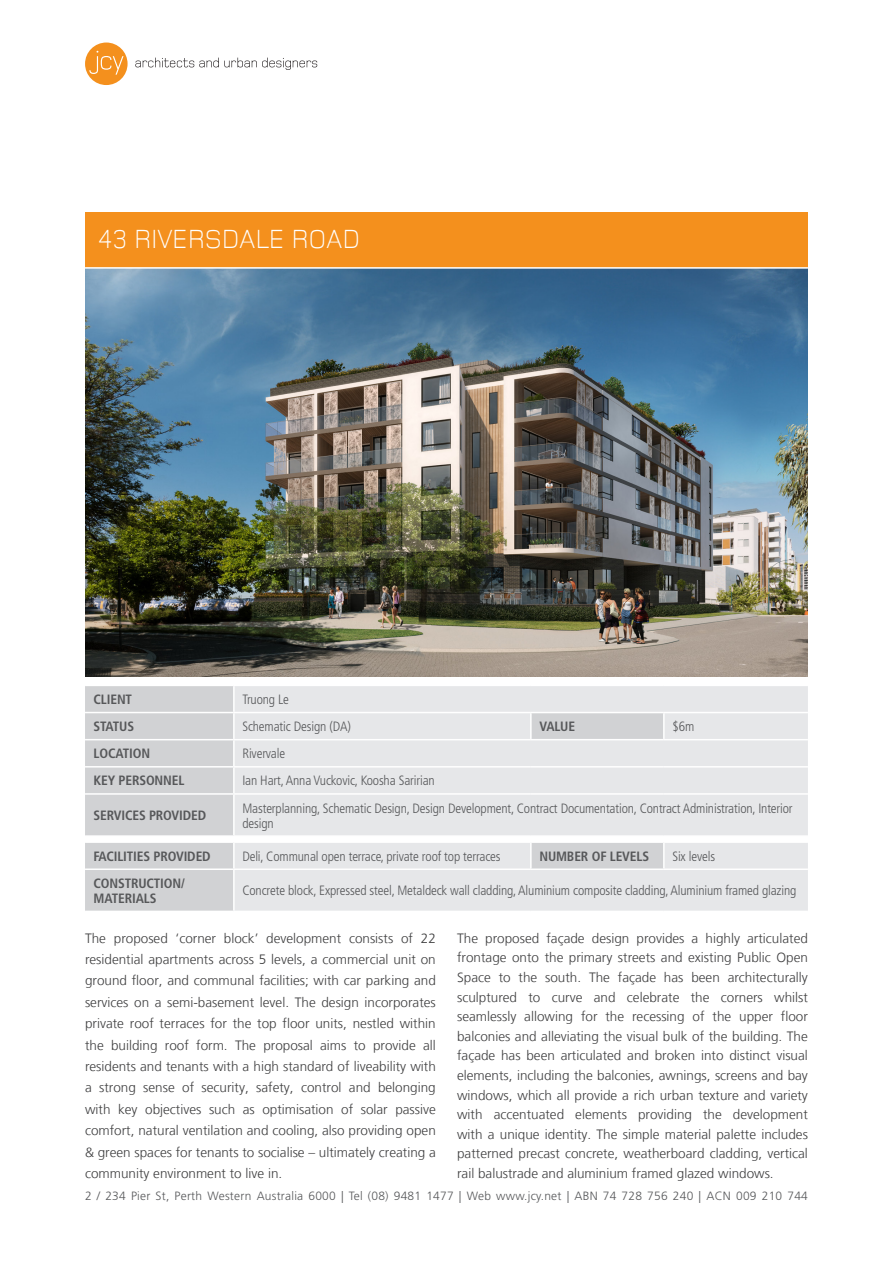
<style>
.page{position:relative;width:893px;height:1263px;background:#fff}
.page>*{position:absolute;margin:0;border:0;box-sizing:border-box;transform-origin:0 0}
.Body_Text{font:300 27px "Foundry Monoline";letter-spacing:-.01em;color:#fff}
.Project_Profile_Text{font:300 13.5px/19.6px "Frutiger";color:#3e3e3f;text-align:justify}
.Project_Details{font:300 condensed 13.5px/15px "Frutiger LT Std";letter-spacing:-.01em;color:#57585a}
.Project_Details-2{font:700 condensed 13.5px/15px "Frutiger LT Std";letter-spacing:-.01em;color:#57585a}
.Project_Details-3{font:300 12px "Frutiger LT Std";letter-spacing:.02em;color:#57585a}
</style>
<div class="page">
<div style="left:85px;top:686px;width:148px;height:225px;background:#d1d2d4"></div>
<div style="left:235px;top:686px;width:573px;height:225px;background:#e6e7e9"></div>
<hr style="left:85px;top:712px;width:149px;height:1px;background:#fff">
<hr style="left:531px;top:712px;width:133px;height:1px;background:#fff">
<hr style="left:85px;top:739px;width:149px;height:1px;background:#fff">
<hr style="left:85px;top:766px;width:149px;height:1px;background:#fff">
<hr style="left:85px;top:835px;width:149px;height:2px;background:#fff">
<hr style="left:234px;top:835px;width:297px;height:2px;background:#fff">
<svg style="left:85px;top:837px;width:723px;height:4px"></svg>
<hr style="left:531px;top:835px;width:133px;height:2px;background:#fff">
<hr style="left:664px;top:835px;width:144px;height:2px;background:#fff">
<hr style="left:531px;top:739px;width:133px;height:1px;background:#fff">
<hr style="left:664px;top:739px;width:144px;height:1px;background:#fff">
<hr style="left:234px;top:766px;width:297px;height:1px;background:#fff">
<hr style="left:531px;top:766px;width:133px;height:1px;background:#fff">
<hr style="left:664px;top:766px;width:144px;height:1px;background:#fff">
<hr style="left:234px;top:793px;width:297px;height:2px;background:#fff">
<hr style="left:531px;top:793px;width:133px;height:2px;background:#fff">
<hr style="left:664px;top:793px;width:144px;height:2px;background:#fff">
<hr style="left:85px;top:793px;width:149px;height:2px;background:#fff">
<hr style="left:85px;top:841px;width:149px;height:2px;background:#fff">
<hr style="left:531px;top:841px;width:133px;height:2px;background:#fff">
<hr style="left:85px;top:868px;width:149px;height:2px;background:#fff">
<hr style="left:234px;top:712px;width:297px;height:1px;background:#fff">
<hr style="left:664px;top:712px;width:144px;height:1px;background:#fff">
<hr style="left:234px;top:739px;width:297px;height:1px;background:#fff">
<hr style="left:234px;top:841px;width:297px;height:2px;background:#fff">
<hr style="left:664px;top:841px;width:144px;height:2px;background:#fff">
<hr style="left:663px;top:843px;width:2px;height:25px;background:#fff">
<hr style="left:234px;top:868px;width:297px;height:2px;background:#fff">
<hr style="left:531px;top:868px;width:133px;height:2px;background:#fff">
<hr style="left:664px;top:868px;width:144px;height:2px;background:#fff">
<hr style="left:530px;top:713px;width:2px;height:26px;background:#fff">
<hr style="left:663px;top:713px;width:2px;height:26px;background:#fff">
<hr style="left:530px;top:843px;width:2px;height:25px;background:#fff">
<img style="left:85px;top:269px;width:723px;height:407px">
<div style="left:85px;top:213px;width:723px;height:55px;background:#f4901d"></div>
<hr style="left:85px;top:267px;width:723px;height:2px;background:#fff">
<svg style="left:135px;top:58px;width:182px;height:12px"></svg>
<svg style="left:85px;top:43px;width:43px;height:42px"></svg>
<p class="Body_Text" style="left:98px;top:225px;width:264px">43 RIVERSDALE ROAD</p>
<p class="Project_Details-2" style="left:94px;top:692px;width:40px">CLIENT</p>
<p class="Project_Details" style="left:242px;top:692px;width:48px">Truong Le</p>
<p class="Project_Details-2" style="left:94px;top:719px;width:42px">STATUS</p>
<p class="Project_Details" style="left:242px;top:719px;width:110px">Schematic Design (DA)</p>
<p class="Project_Details-2" style="left:539px;top:719px;width:37px">VALUE</p>
<p class="Project_Details" style="left:672px;top:719px;width:23px">$6m</p>
<p class="Project_Details-2" style="left:94px;top:746px;width:58px">LOCATION</p>
<p class="Project_Details" style="left:242px;top:746px;width:44px">Rivervale</p>
<p class="Project_Details-2" style="left:94px;top:773px;width:92px">KEY PERSONNEL</p>
<p class="Project_Details" style="left:242px;top:773px;width:194px">Ian Hart, Anna Vuckovic, Koosha Saririan</p>
<p class="Project_Details-2" style="left:94px;top:808px;width:114px">SERVICES PROVIDED</p>
<p class="Project_Details" style="left:242px;top:801px;width:552px">Masterplanning, Schematic Design, Design Development, Contract Documentation, Contract Administration, Interior design</p>
<p class="Project_Details-2" style="left:94px;top:848px;width:119px">FACILITIES PROVIDED</p>
<p class="Project_Details" style="left:242px;top:849px;width:260px">Deli, Communal open terrace, private roof top terraces</p>
<p class="Project_Details-2" style="left:539px;top:848px;width:111px">NUMBER OF LEVELS</p>
<p class="Project_Details" style="left:672px;top:849px;width:44px">Six levels</p>
<p class="Project_Details-2" style="left:94px;top:876px;width:93px">CONSTRUCTION/<br>MATERIALS</p>
<p class="Project_Details" style="left:242px;top:883px;width:556px">Concrete block, Expressed steel, Metaldeck wall cladding, Aluminium composite cladding, Aluminium framed glazing</p>
<p class="Project_Profile_Text" style="left:85px;top:927px;width:352px;line-height:21.5px">The proposed ‘corner block’ development consists of 22 residential apartments across 5 levels, a commercial unit on ground floor, and communal facilities; with car parking and services on a semi-basement level. The design incorporates private roof terraces for the top floor units, nestled within the building roof form. The proposal aims to provide all residents and tenants with a high standard of liveability with a strong sense of security, safety, control and belonging with key objectives such as optimisation of solar passive comfort, natural ventilation and cooling, also providing open &amp; green spaces for tenants to socialise – ultimately creating a community environment to live in.</p>
<p class="Project_Profile_Text" style="left:457px;top:928px;width:352px">The proposed façade design provides a highly articulated frontage onto the primary streets and existing Public Open Space to the south. The façade has been architecturally sculptured to curve and celebrate the corners whilst seamlessly allowing for the recessing of the upper floor balconies and alleviating the visual bulk of the building. The façade has been articulated and broken into distinct visual elements, including the balconies, awnings, screens and bay windows, which all provide a rich urban texture and variety with accentuated elements providing the development with a unique identity. The simple material palette includes patterned precast concrete, weatherboard cladding, vertical rail balustrade and aluminium framed glazed windows.</p>
<p class="Project_Details-3" style="left:85px;top:1189px;width:724px">2 / 234 Pier St, Perth Western Australia 6000 | Tel (08) 9481 1477 | Web www.jcy.net | ABN 74 728 756 240 | ACN 009 210 744</p>
</div>
